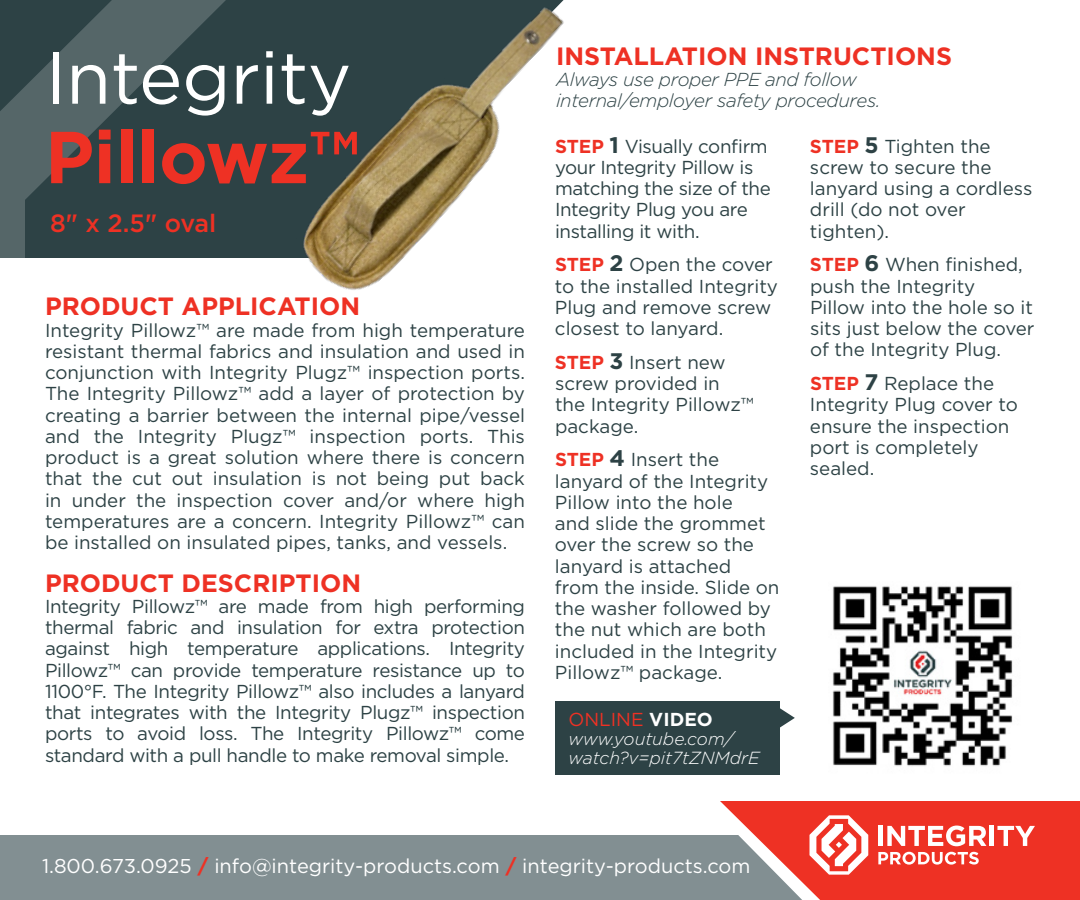
<style>
.page{position:relative;width:1080px;height:900px;background:#fff}
.page>*{position:absolute;margin:0;border:0;box-sizing:border-box;transform-origin:0 0}
.t1{font:73.5px "Gotham";letter-spacing:-.005em;color:#fff}
.t2{font:700 73.5px "Gotham";letter-spacing:-.005em;color:#ee3124}
.t3{font:700 25px "Gotham";color:#ee3124}
.t4{font:500 25px "Gotham";color:#ee3124}
.t5{font:20px "Gotham";color:#fff}
.t6{font:18.75px/21.2px "Gotham";color:#2d4245}
.t7{font:18.75px/21.2px "Gotham";letter-spacing:-.02em;color:#2d4245}
.t8{font:italic 300 18.75px "Gotham";letter-spacing:-.02em;color:#2d4245}
.t9{font:18.75px "Gotham";color:#ee3124}
.t10{font:italic 300 17.5px/18.8px "Gotham";color:#fff}
.s1{font-weight:700;color:#ee3124}
.s2{font-weight:700;font-size:22.5px}
.s3{font-weight:700;color:#fff}
</style>
<div class="page">
<svg style="left:0;top:0;width:211px;height:258px;background:#3b4f51"></svg>
<div style="left:555px;top:701px;width:225px;height:74px;background:#2d4245"></div>
<svg style="left:780px;top:708px;width:15px;height:20px"></svg>
<div style="left:0;top:835px;width:720px;height:65px;background:#828f92"></div>
<img style="left:211px;top:0;width:353px;height:290px">
<img style="left:832px;top:586px;width:181px;height:180px">
<svg style="left:720px;top:801px;width:360px;height:99px;background:#e65a51"></svg>
<h1 class="t1" style="left:45px;top:31px;width:308px">Integrity</h1>
<h1 class="t2" style="left:45px;top:108px;width:316px">Pillowz™</h1>
<h2 class="t4" style="left:50px;top:207px;width:168px">8" x 2.5" oval</h2>
<h2 class="t3" style="left:45px;top:290px;width:317px">PRODUCT APPLICATION</h2>
<p class="t6" style="left:45px;top:319px;width:482px;text-align:justify">Integrity Pillowz™ are made from high temperature resistant thermal fabrics and insulation and used in conjunction with Integrity Plugz™ inspection ports.<br>The Integrity Pillowz™ add a layer of protection by creating a barrier between the internal pipe/vessel and the Integrity Plugz™ inspection ports. This product is a great solution where there is concern that the cut out insulation is not being put back in under the inspection cover and/or where high temperatures are a concern. Integrity Pillowz™ can be installed on insulated pipes, tanks, and vessels.</p>
<h2 class="t3" style="left:45px;top:566px;width:318px">PRODUCT DESCRIPTION</h2>
<p class="t6" style="left:45px;top:595px;width:482px;text-align:justify">Integrity Pillowz™ are made from high performing thermal fabric and insulation for extra protection against high temperature applications. Integrity Pillowz™ can provide temperature resistance up to 1100°F. The Integrity Pillowz™ also includes a lanyard that integrates with the Integrity Plugz™ inspection ports to avoid loss. The Integrity Pillowz™ come standard with a pull handle to make removal simple.</p>
<h2 class="t3" style="left:556px;top:40px;width:398px">INSTALLATION INSTRUCTIONS</h2>
<p class="t8" style="left:556px;top:68px;width:302px">Always use proper PPE and follow</p>
<p class="t8" style="left:556px;top:89px;width:326px">internal/employer safety procedures.</p>
<p class="t7" style="left:555px;top:135px;width:217px"><span class="s1">STEP</span> <span class="s2">1</span> Visually confirm your Integrity Pillow is matching the size of the<br>Integrity Plug you are installing it with.</p>
<p class="t6" style="left:555px;top:254px;width:225px"><span class="s1">STEP</span> <span class="s2">2</span> Open the cover to the installed Integrity<br>Plug and remove screw closest to lanyard.</p>
<p class="t6" style="left:555px;top:351px;width:200px"><span class="s1">STEP</span> <span class="s2">3</span> Insert new screw provided in the Integrity Pillowz™ package.</p>
<p class="t6" style="left:555px;top:449px;width:226px"><span class="s1">STEP</span> <span class="s2">4</span> Insert the lanyard of the Integrity<br>Pillow into the hole<br>and slide the grommet over the screw so the lanyard is attached from the inside. Slide on the washer followed by the nut which are both included in the Integrity<br>Pillowz™ package.</p>
<p class="t9" style="left:568px;top:708px;width:146px">ONLINE <span class="s3">VIDEO</span></p>
<p class="t10" style="left:568px;top:729px;width:193px">www.youtube.com/ watch?v=pit7tZNMdrE</p>
<p class="t6" style="left:810px;top:135px;width:224px"><span class="s1">STEP</span> <span class="s2">5</span> Tighten the screw to secure the lanyard using a cordless drill (do not over tighten).</p>
<p class="t6" style="left:810px;top:254px;width:226px"><span class="s1">STEP</span> <span class="s2">6</span> When finished, push the Integrity<br>Pillow into the hole so it sits just below the cover of the Integrity Plug.</p>
<p class="t6" style="left:810px;top:373px;width:209px"><span class="s1">STEP</span> <span class="s2">7</span> Replace the<br>Integrity Plug cover to ensure the inspection port is completely sealed.</p>
<p class="t5" style="left:42px;top:854px;width:710px">1.800.673.0925 <span class="s1">/</span> info@integrity-products.com <span class="s1">/</span> integrity-products.com</p>
</div>
